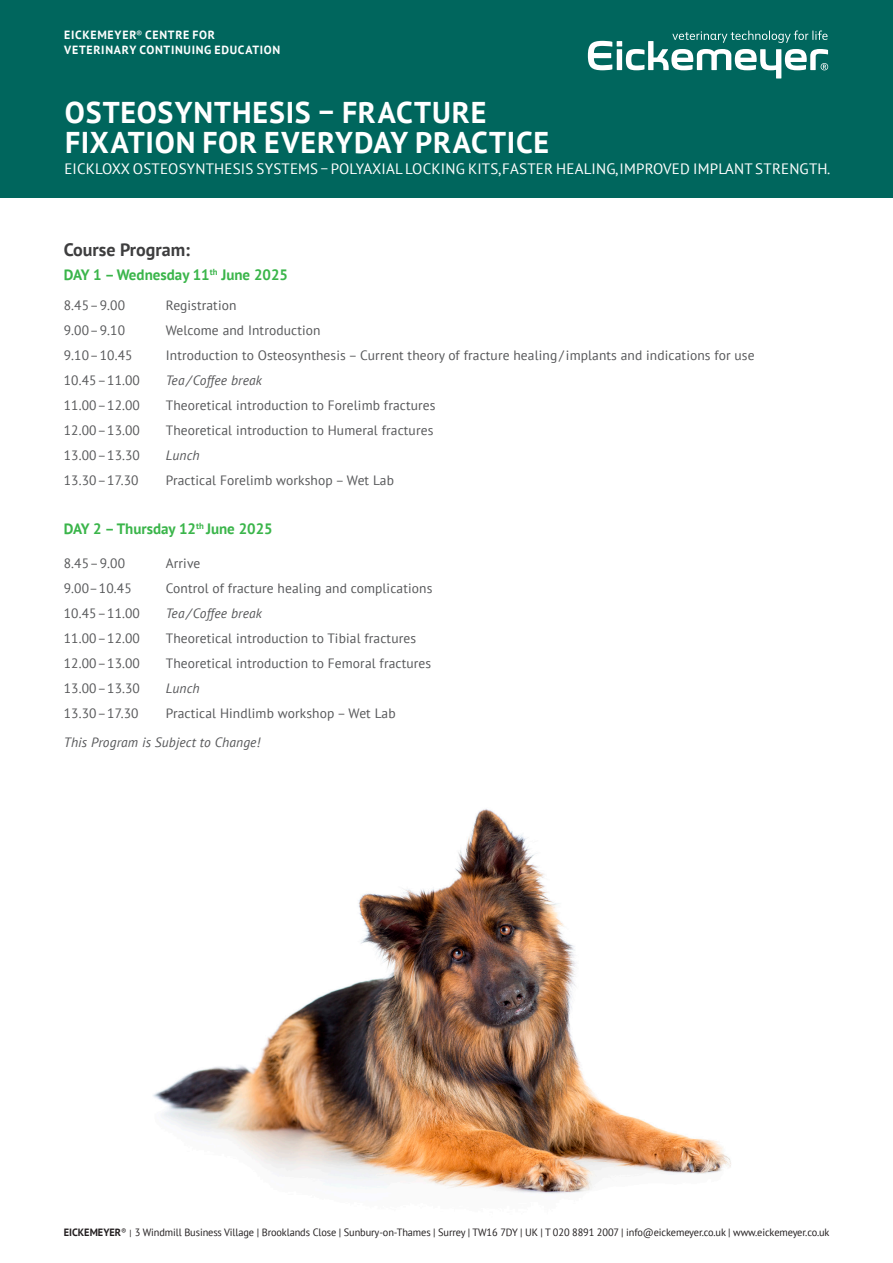
<style>
.page{position:relative;width:893px;height:1263px;background:#fff}
.page>*{position:absolute;margin:0;border:0;box-sizing:border-box;transform-origin:0 0}
.t1{font:700 30px/30px "PT Sans";letter-spacing:.03em;color:#fff}
.t2{font:700 18px "PT Sans";color:#3e3e3f}
.t3{font:15px "PT Sans";letter-spacing:.015em;color:#fff}
.t4{font:700 15px "PT Sans";color:#3ab54a}
.t5{font:13.5px "PT Sans";letter-spacing:.01em;color:#57585a}
.t6{font:italic 13.5px "PT Sans";letter-spacing:.01em;color:#57585a}
.t7{font:700 11.85px/14.4px "PT Sans";letter-spacing:.06em;color:#fff}
.t8{font:10.5px "PT Sans";letter-spacing:-.01em;color:#231f20}
.s1{font-weight:700}
.s2{font-size:8.85px}
</style>
<div class="page">
<div style="left:0;top:0;width:893px;height:198px;background:#00665d"></div>
<svg style="left:588px;top:30px;width:240px;height:49px"></svg>
<img style="left:153px;top:808px;width:578px;height:386px">
<p class="t7" style="left:64px;top:28px;width:218px">EICKEMEYER<sup>®</sup> CENTRE FOR<br>VETERINARY CONTINUING EDUCATION</p>
<h1 class="t1" style="left:65px;top:97px;width:486px">OSTEOSYNTHESIS – FRACTURE<br>FIXATION FOR EVERYDAY PRACTICE</h1>
<p class="t3" style="left:64px;top:159px;width:767px">EICKLOXX OSTEOSYNTHESIS SYSTEMS – POLYAXIAL LOCKING KITS, FASTER HEALING, IMPROVED IMPLANT STRENGTH.</p>
<h2 class="t2" style="left:64px;top:238px;width:128px">Course Program:</h2>
<p class="t4" style="left:64px;top:265px;width:226px">DAY 1 – Wednesday 11<sup>th</sup> June 2025</p>
<p class="t5" style="left:64px;top:296px;width:63px">8.45–9.00</p>
<p class="t5" style="left:166px;top:296px;width:72px">Registration</p>
<p class="t5" style="left:64px;top:321px;width:63px">9.00–9.10</p>
<p class="t5" style="left:166px;top:321px;width:156px">Welcome and Introduction</p>
<p class="t5" style="left:64px;top:346px;width:70px">9.10–10.45</p>
<p class="t5" style="left:166px;top:346px;width:590px">Introduction to Osteosynthesis – Current theory of fracture healing /implants and indications for use</p>
<p class="t5" style="left:64px;top:371px;width:78px">10.45–11.00</p>
<p class="t6" style="left:166px;top:371px;width:97px">Tea / Coffee break</p>
<p class="t5" style="left:64px;top:396px;width:78px">11.00–12.00</p>
<p class="t5" style="left:166px;top:396px;width:271px">Theoretical introduction to Forelimb fractures</p>
<p class="t5" style="left:64px;top:421px;width:78px">12.00–13.00</p>
<p class="t5" style="left:166px;top:421px;width:269px">Theoretical introduction to Humeral fractures</p>
<p class="t5" style="left:64px;top:446px;width:78px">13.00–13.30</p>
<p class="t6" style="left:166px;top:446px;width:35px">Lunch</p>
<p class="t5" style="left:64px;top:471px;width:76px">13.30–17.30</p>
<p class="t5" style="left:166px;top:471px;width:230px">Practical Forelimb workshop – Wet Lab</p>
<p class="t4" style="left:64px;top:519px;width:210px">DAY 2 – Thursday 12<sup>th</sup> June 2025</p>
<p class="t5" style="left:64px;top:554px;width:63px">8.45–9.00</p>
<p class="t5" style="left:166px;top:554px;width:36px">Arrive</p>
<p class="t5" style="left:64px;top:579px;width:70px">9.00–10.45</p>
<p class="t5" style="left:166px;top:579px;width:268px">Control of fracture healing and complications</p>
<p class="t5" style="left:64px;top:604px;width:78px">10.45–11.00</p>
<p class="t6" style="left:166px;top:604px;width:97px">Tea / Coffee break</p>
<p class="t5" style="left:64px;top:629px;width:78px">11.00–12.00</p>
<p class="t5" style="left:166px;top:629px;width:252px">Theoretical introduction to Tibial fractures</p>
<p class="t5" style="left:64px;top:654px;width:78px">12.00–13.00</p>
<p class="t5" style="left:166px;top:654px;width:267px">Theoretical introduction to Femoral fractures</p>
<p class="t5" style="left:64px;top:679px;width:78px">13.00–13.30</p>
<p class="t6" style="left:166px;top:679px;width:35px">Lunch</p>
<p class="t5" style="left:64px;top:704px;width:76px">13.30–17.30</p>
<p class="t5" style="left:166px;top:704px;width:231px">Practical Hindlimb workshop – Wet Lab</p>
<p class="t6" style="left:64px;top:734px;width:198px">This Program is Subject to Change!</p>
<p class="t8" style="left:64px;top:1225px;width:767px"><span class="s1">EICKEMEYER</span><sup>®</sup> <span class="s2">|</span> 3 Windmill Business Village | Brooklands Close | Sunbury-on-Thames | Surrey | TW16 7DY | UK | T 020 8891 2007 | info@eickemeyer.co.uk | www.eickemeyer.co.uk</p>
</div>
